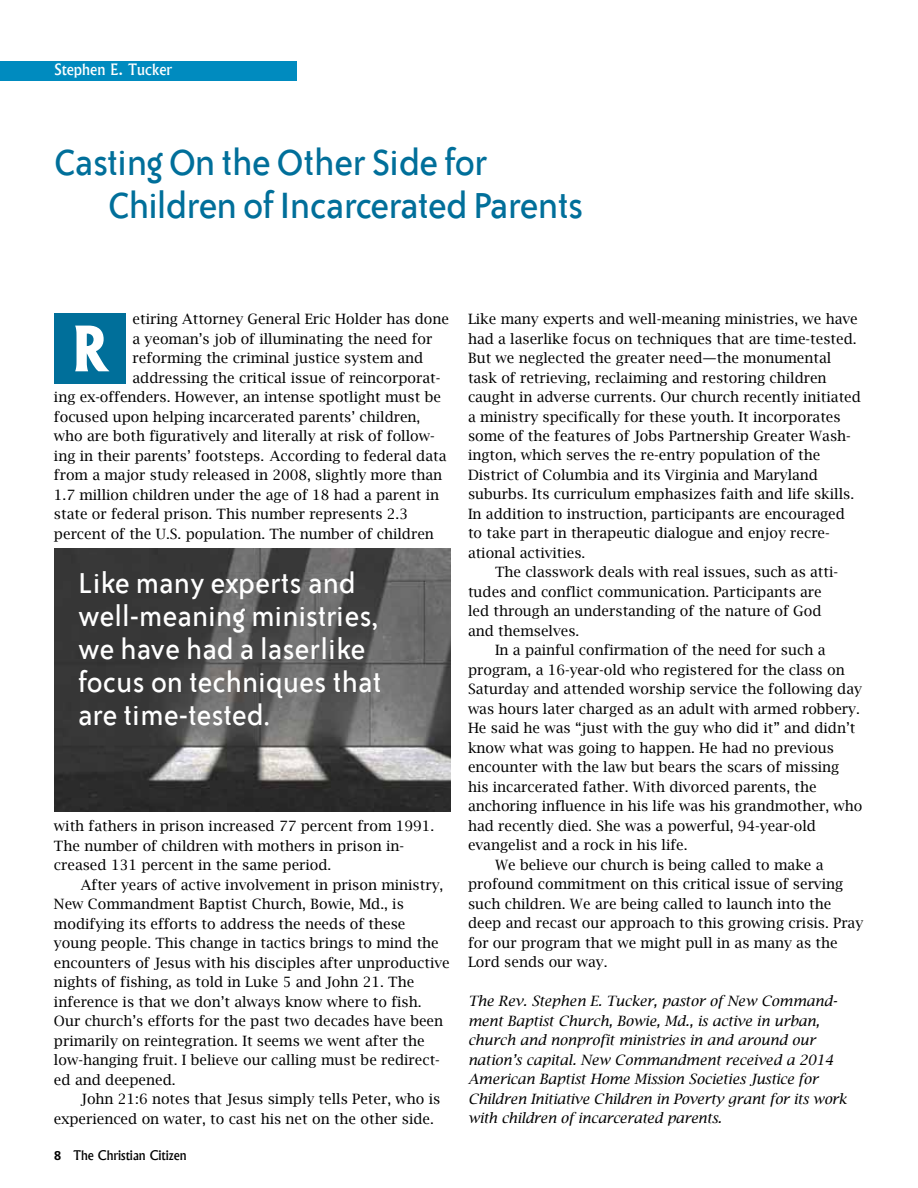
<style>
.page{position:relative;width:918px;height:1188px;background:#fff}
.page>*{position:absolute;margin:0;border:0;box-sizing:border-box;transform-origin:0 0}
.t1{font:800 59.85px "Albertus";color:#fff;scale:.85 1}
.t2{font:42px/43.5px "Bailey Sans ITC";letter-spacing:-.02em;color:#006f9a}
.t3{font:33px/33px "Bailey Sans ITC";color:#fff}
.t4{font:500 15px "Albertus";color:#fff}
.t5{font:14.25px/19.5px "Lucida Bright";color:#000}
.t6{font:italic 14.25px/19.5px "Lucida Bright";color:#000}
.t7{font:500 12.75px "Albertus";color:#000}
.s1{font-family:"Frutiger";font-weight:700}
</style>
<div class="page">
<div style="left:0;top:61px;width:297px;height:19px;background:#008bbf"></div>
<div style="left:54px;top:313px;width:72px;height:71px;background:#006f9a"></div>
<img style="left:55px;top:548px;width:395px;height:264px">
<p class="t4" style="left:54px;top:60px;width:120px">Stephen E. Tucker</p>
<h2 class="t2" style="left:108px;top:141px;width:478px;text-indent:-54px">Casting On the Other Side for<br>Children of I ncarcerated Parents</h2>
<p class="t5" style="left:133px;top:309px;width:318px">etiring Attorney General Eric Holder has done</p>
<p class="t5" style="left:133px;top:329px;width:301px">a yeoman’s job of illuminating the need for</p>
<p class="t5" style="left:133px;top:348px;width:292px">reforming the criminal justice system and</p>
<p class="t5" style="left:133px;top:368px;width:309px">addressing the critical issue of reincorporat-</p>
<p class="t5" style="left:54px;top:387px;width:388px">ing ex-offenders. However, an intense spotlight must be</p>
<p class="t5" style="left:54px;top:407px;width:368px">focused upon helping incarcerated parents’ children,</p>
<p class="t5" style="left:54px;top:426px;width:382px">who are both figuratively and literally at risk of follow-</p>
<p class="t5" style="left:54px;top:446px;width:394px">ing in their parents’ footsteps. According to federal data</p>
<p class="t5" style="left:54px;top:465px;width:390px">from a major study released in 2008, slightly more than</p>
<p class="t5" style="left:54px;top:485px;width:387px">1.7 million children under the age of 18 had a parent in</p>
<p class="t5" style="left:54px;top:504px;width:356px">state or federal prison. This number represents 2.3</p>
<p class="t5" style="left:54px;top:524px;width:381px">percent of the U.S. population. The number of children</p>
<h1 class="t1" style="left:72px;top:311px;width:43px">R</h1>
<h3 class="t3" style="left:78px;top:567px;width:305px">Like many experts and well-meaning ministries, we have had a laserlike focus on techniques that are time-tested.</h3>
<p class="t5" style="left:54px;top:816px;width:382px">with fathers in prison increased 77 percent from 1991.<br>The number of children with mothers in prison in&shy;creased 131 percent in the same period.</p>
<p class="t5" style="left:54px;top:875px;width:397px;text-indent:27px">After years of active involvement in prison ministry, New Commandment Baptist Church, Bowie, Md., is modifying its efforts to address the needs of these young people. This change in tactics brings to mind the encounters of Jesus with his disciples after unproductive nights of fishing, as told in Luke 5 and John 21. The inference is that we don’t always know where to fish.<br>Our church’s efforts for the past two decades have been primarily on reintegration. It seems we went after the low-hanging fruit. I believe our calling must be redirect&shy;ed and deepened.</p>
<p class="t5" style="left:54px;top:1089px;width:388px;text-indent:27px">John 21:6 notes that Jesus simply tells Peter, who is experienced on water, to cast his net on the other side.</p>
<p class="t7" style="left:54px;top:1147px;width:134px"><span class="s1">8</span> The Christian Citizen</p>
<p class="t5" style="left:468px;top:309px;width:391px">Like many experts and well-meaning ministries, we have</p>
<p class="t5" style="left:468px;top:329px;width:390px">had a laserlike focus on techniques that are time-tested.</p>
<p class="t5" style="left:468px;top:348px;width:365px">But we neglected the greater need—the monumental</p>
<p class="t5" style="left:468px;top:368px;width:360px">task of retrieving, reclaiming and restoring children</p>
<p class="t5" style="left:468px;top:387px;width:394px">caught in adverse currents. Our church recently initiated</p>
<p class="t5" style="left:468px;top:407px;width:374px">a ministry specifically for these youth. It incorporates</p>
<p class="t5" style="left:468px;top:426px;width:384px">some of the features of Jobs Partnership Greater Wash-</p>
<p class="t5" style="left:468px;top:446px;width:354px">ington, which serves the re-entry population of the</p>
<p class="t5" style="left:468px;top:465px;width:352px">District of Columbia and its Virginia and Maryland</p>
<p class="t5" style="left:468px;top:485px;width:388px">suburbs. Its curriculum emphasizes faith and life skills.</p>
<p class="t5" style="left:468px;top:504px;width:379px">In addition to instruction, participants are encouraged</p>
<p class="t5" style="left:468px;top:524px;width:363px">to take part in therapeutic dialogue and enjoy recre-</p>
<p class="t5" style="left:468px;top:543px;width:119px">ational activities.</p>
<p class="t5" style="left:495px;top:563px;width:345px">The classwork deals with real issues, such as atti-</p>
<p class="t5" style="left:468px;top:582px;width:355px">tudes and conflict communication. Participants are</p>
<p class="t5" style="left:468px;top:602px;width:355px">led through an understanding of the nature of God</p>
<p class="t5" style="left:468px;top:621px;width:113px">and themselves.</p>
<p class="t5" style="left:495px;top:641px;width:332px">In a painful confirmation of the need for such a</p>
<p class="t5" style="left:468px;top:660px;width:378px">program, a 16-year-old who registered for the class on</p>
<p class="t5" style="left:468px;top:680px;width:396px">Saturday and attended worship service the following day</p>
<p class="t5" style="left:468px;top:699px;width:393px">was hours later charged as an adult with armed robbery.</p>
<p class="t5" style="left:468px;top:719px;width:389px">He said he was “just with the guy who did it” and didn’t</p>
<p class="t5" style="left:468px;top:738px;width:368px">know what was going to happen. He had no previous</p>
<p class="t5" style="left:468px;top:758px;width:373px">encounter with the law but bears the scars of missing</p>
<p class="t5" style="left:468px;top:777px;width:350px">his incarcerated father. With divorced parents, the</p>
<p class="t5" style="left:468px;top:797px;width:396px">anchoring influence in his life was his grandmother, who</p>
<p class="t5" style="left:468px;top:816px;width:350px">had recently died. She was a powerful, 94-year-old</p>
<p class="t5" style="left:468px;top:836px;width:221px">evangelist and a rock in his life.</p>
<p class="t5" style="left:495px;top:855px;width:330px">We believe our church is being called to make a</p>
<p class="t5" style="left:468px;top:874px;width:377px">profound commitment on this critical issue of serving</p>
<p class="t5" style="left:468px;top:894px;width:365px">such children. We are being called to launch into the</p>
<p class="t5" style="left:468px;top:913px;width:397px">deep and recast our approach to this growing crisis. Pray</p>
<p class="t5" style="left:468px;top:933px;width:371px">for our program that we might pull in as many as the</p>
<p class="t5" style="left:468px;top:952px;width:141px">Lord sends our way.</p>
<p class="t6" style="left:468px;top:991px;width:380px">The Rev. Stephen E. Tucker, pastor of New Command&shy;ment Baptist Church, Bowie, Md., is active in urban, church and nonprofit ministries in and around our nation’s capital. New Commandment received a 2014<br>American Baptist Home Mission Societies Justice for Children Initiative Children in Poverty grant for its work with children of incarcerated parents.</p>
</div>
